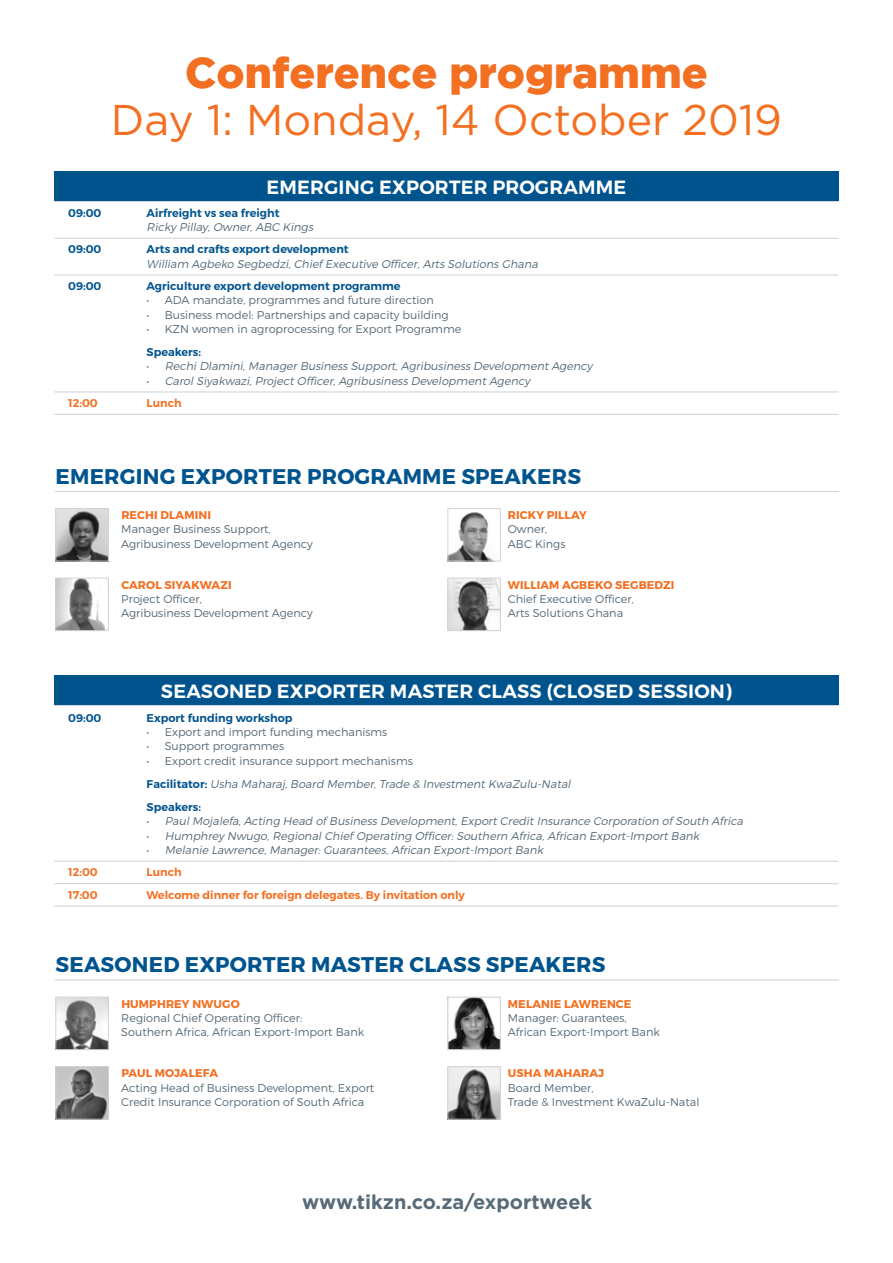
<style>
.page{position:relative;width:893px;height:1263px;background:#fff}
.page>*{position:absolute;margin:0;border:0;box-sizing:border-box;transform-origin:0 0}
.t1{font:43.05px "Gotham";color:#f36f21}
.t2{font:900 43.05px "Gotham";color:#f36f21}
.t3{font:700 21.3px "Montserrat";letter-spacing:.01em;color:#00548e}
.t4{font:700 19.95px "Gotham";color:#576a77}
.t5{font:600 19.2px "Montserrat";letter-spacing:.01em;color:#fff}
.t6{font:italic 300 11.25px/23.2px "Montserrat";color:#576a77}
.t7{font:300 11.25px/14.2px "Montserrat";color:#576a77}
.t8{font:600 11.25px "Montserrat";color:#00548e}
.t9{font:700 11.25px "Montserrat";letter-spacing:.01em;color:#f36f21}
.t10{font:600 11.25px "Montserrat";color:#f36f21}
.s1{font-style:normal}
.s2{font-weight:600;font-style:normal;color:#00548e}
</style>
<div class="page">
<hr style="left:54px;top:238px;width:784px;height:1px;background:#d1d3d4">
<hr style="left:54px;top:274px;width:784px;height:1px;background:#d1d3d4">
<hr style="left:54px;top:391px;width:784px;height:1px;background:#d1d3d4">
<hr style="left:54px;top:414px;width:784px;height:1px;background:#d1d3d4">
<hr style="left:54px;top:861px;width:784px;height:1px;background:#d1d3d4">
<hr style="left:54px;top:883px;width:784px;height:1px;background:#d1d3d4">
<hr style="left:54px;top:905px;width:784px;height:2px;background:#d1d3d4">
<div style="left:54px;top:171px;width:784px;height:30px;background:#00548e"></div>
<div style="left:54px;top:675px;width:784px;height:30px;background:#00548e"></div>
<hr style="left:54px;top:201px;width:784px;height:1px;background:#d1d3d4">
<hr style="left:54px;top:705px;width:784px;height:1px;background:#d1d3d4">
<hr style="left:55px;top:491px;width:784px;height:1px;background:#d1d3d4">
<hr style="left:55px;top:979px;width:784px;height:1px;background:#d1d3d4">
<img style="left:57px;top:510px;width:50px;height:49px">
<div style="left:55px;top:508px;width:54px;height:53px;border:1px solid #d1d3d4"></div>
<img style="left:57px;top:580px;width:49px;height:49px">
<div style="left:55px;top:578px;width:54px;height:53px;border:1px solid #d1d3d4"></div>
<img style="left:449px;top:512px;width:43px;height:47px">
<div style="left:447px;top:508px;width:54px;height:53px;border:1px solid #d1d3d4"></div>
<img style="left:449px;top:580px;width:50px;height:49px">
<div style="left:447px;top:578px;width:54px;height:53px;border:1px solid #d1d3d4"></div>
<img style="left:57px;top:999px;width:50px;height:49px">
<div style="left:55px;top:997px;width:54px;height:53px;border:1px solid #d1d3d4"></div>
<img style="left:57px;top:1068px;width:50px;height:49px">
<div style="left:55px;top:1066px;width:54px;height:53px;border:1px solid #d1d3d4"></div>
<img style="left:449px;top:999px;width:50px;height:49px">
<div style="left:447px;top:997px;width:54px;height:53px;border:1px solid #d1d3d4"></div>
<img style="left:449px;top:1068px;width:50px;height:49px">
<div style="left:447px;top:1066px;width:54px;height:53px;border:1px solid #d1d3d4"></div>
<h1 class="t2" style="left:185px;top:48px;width:524px">Conference programme</h1>
<h1 class="t1" style="left:111px;top:92px;width:672px">Day 1: Monday, 14 October 2019</h1>
<h3 class="t5" style="left:266px;top:175px;width:361px">EMERGING EXPORTER PROGRAMME</h3>
<p class="t8" style="left:68px;top:206px;width:35px">09:00</p>
<p class="t8" style="left:147px;top:206px;width:134px">Airfreight vs sea freight</p>
<p class="t6" style="left:147px;top:215px;width:170px">Ricky Pillay, Owner, ABC Kings</p>
<p class="t8" style="left:68px;top:242px;width:35px">09:00</p>
<p class="t8" style="left:147px;top:242px;width:204px">Arts and crafts export development</p>
<p class="t6" style="left:147px;top:252px;width:395px">William Agbeko Segbedzi, Chief Executive Officer, Arts Solutions Ghana</p>
<p class="t8" style="left:68px;top:279px;width:35px">09:00</p>
<p class="t8" style="left:147px;top:279px;width:256px">Agriculture export development programme</p>
<p class="t7" style="left:147px;top:293px;width:289px">• ADA mandate, programmes and future direction</p>
<p class="t7" style="left:147px;top:307px;width:304px">• Business model: Partnerships and capacity building</p>
<p class="t7" style="left:147px;top:322px;width:316px">• KZN women in agroprocessing for Export Programme</p>
<p class="t8" style="left:147px;top:345px;width:56px">Speakers:</p>
<p class="t6" style="left:147px;top:355px;width:447px"><span class="s1">•</span> Rechi Dlamini, Manager Business Support, Agribusiness Development Agency</p>
<p class="t6" style="left:147px;top:369px;width:385px"><span class="s1">•</span> Carol Siyakwazi, Project Officer, Agribusiness Development Agency</p>
<p class="t10" style="left:68px;top:396px;width:31px">12:00</p>
<p class="t10" style="left:147px;top:396px;width:37px">Lunch</p>
<h2 class="t3" style="left:56px;top:463px;width:527px">EMERGING EXPORTER PROGRAMME SPEAKERS</h2>
<p class="t9" style="left:121px;top:508px;width:91px">RECHI DLAMINI</p>
<p class="t7" style="left:121px;top:522px;width:193px">Manager Business Support,<br>Agribusiness Development Agency</p>
<p class="t9" style="left:121px;top:578px;width:112px">CAROL SIYAKWAZI</p>
<p class="t7" style="left:121px;top:592px;width:193px">Project Officer,<br>Agribusiness Development Agency</p>
<p class="t9" style="left:508px;top:508px;width:80px">RICKY PILLAY</p>
<p class="t7" style="left:508px;top:522px;width:59px">Owner,<br>ABC Kings</p>
<p class="t9" style="left:508px;top:578px;width:168px">WILLIAM AGBEKO SEGBEDZI</p>
<p class="t7" style="left:508px;top:592px;width:127px">Chief Executive Officer,<br>Arts Solutions Ghana</p>
<h3 class="t5" style="left:161px;top:679px;width:572px">SEASONED EXPORTER MASTER CLASS (CLOSED SESSION)</h3>
<p class="t8" style="left:68px;top:711px;width:35px">09:00</p>
<p class="t8" style="left:147px;top:711px;width:147px">Export funding workshop</p>
<p class="t7" style="left:147px;top:725px;width:242px">• Export and import funding mechanisms</p>
<p class="t7" style="left:147px;top:739px;width:139px">• Support programmes</p>
<p class="t6" style="left:147px;top:749px;width:428px"><span class="s1">• Export credit insurance support mechanisms<br></span><span class="s2">Fa c i l i ta to r:</span> Usha Maharaj, Board Member, Trade &amp; Investment KwaZulu-Natal<br><span class="s2">Speakers:</span></p>
<p class="t6" style="left:147px;top:810px;width:600px"><span class="s1">•</span> Paul Mojalefa, Acting Head of Business Development, Export Credit Insurance Corporation of South Africa</p>
<p class="t6" style="left:147px;top:824px;width:556px"><span class="s1">•</span> Humphrey Nwugo, Regional Chief Operating Officer: Southern Africa, African Export-Import Bank</p>
<p class="t6" style="left:147px;top:838px;width:400px"><span class="s1">•</span> Melanie Lawrence, Manager: Guarantees, African Export-Import Bank</p>
<p class="t10" style="left:68px;top:865px;width:31px">12:00</p>
<p class="t10" style="left:147px;top:865px;width:37px">Lunch</p>
<p class="t10" style="left:68px;top:888px;width:31px">17:00</p>
<p class="t10" style="left:147px;top:888px;width:320px">Welcome dinner for foreign delegates. By invitation only</p>
<h2 class="t3" style="left:56px;top:951px;width:551px">SEASONED EXPORTER MASTER CLASS SPEAKERS</h2>
<p class="t9" style="left:121px;top:997px;width:120px">HUMPHREY NWUGO</p>
<p class="t7" style="left:121px;top:1011px;width:244px">Regional Chief Operating Officer:<br>Southern Africa, African Export-Import Bank</p>
<p class="t9" style="left:121px;top:1066px;width:98px">PAUL MOJALEFA</p>
<p class="t7" style="left:121px;top:1080px;width:255px">Acting Head of Business Development, Export<br>Credit Insurance Corporation of South Africa</p>
<p class="t9" style="left:508px;top:997px;width:125px">MELANIE LAWRENCE</p>
<p class="t7" style="left:508px;top:1011px;width:153px">Manager: Guarantees,<br>African Export-Import Bank</p>
<p class="t9" style="left:508px;top:1066px;width:98px">USHA MAHARAJ</p>
<p class="t7" style="left:508px;top:1080px;width:193px">Board Member,<br>Trade &amp; Investment KwaZulu-Natal</p>
<h3 class="t4" style="left:302px;top:1189px;width:292px">www.tikzn.co.za/exportweek</h3>
</div>
